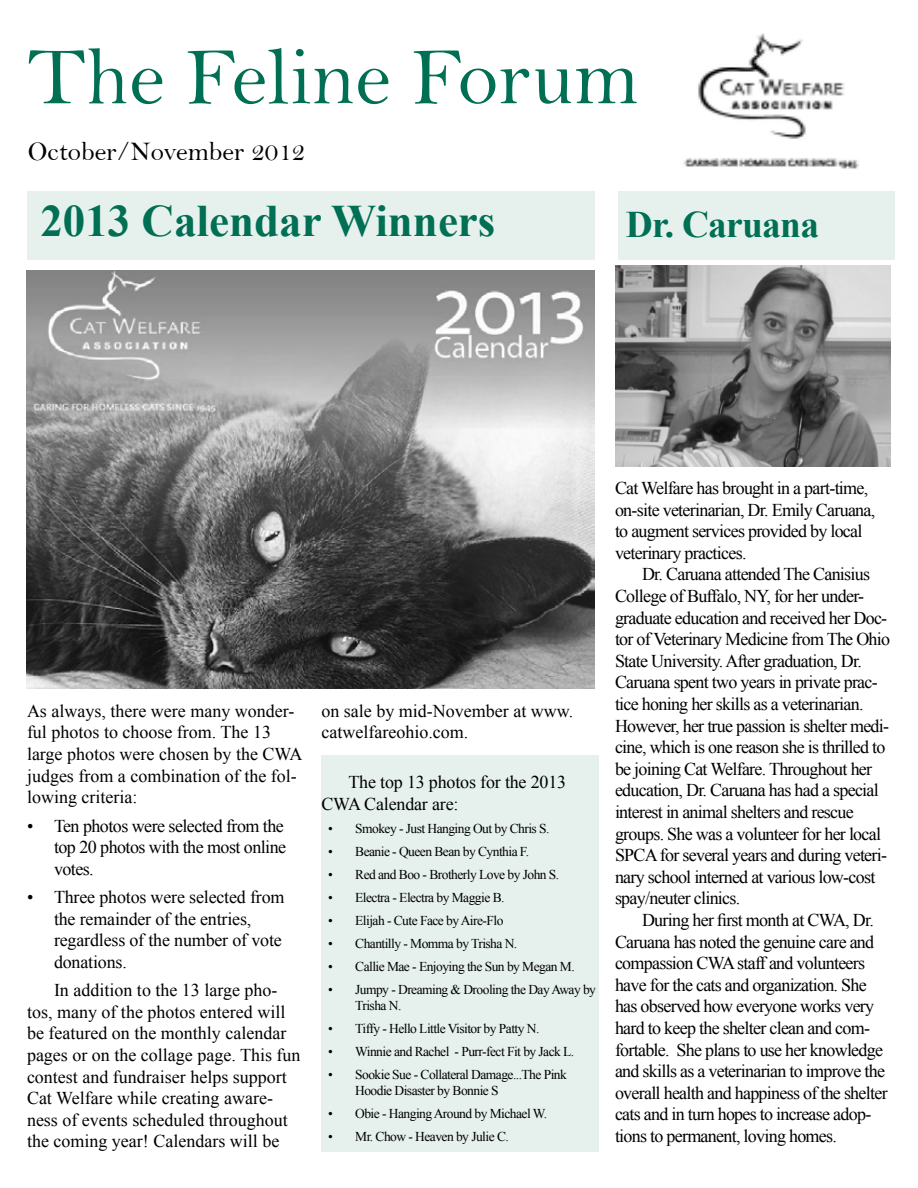
<style>
.page{position:relative;width:918px;height:1188px;background:#fff}
.page>*{position:absolute;margin:0;border:0;box-sizing:border-box;transform-origin:0 0}
.t1{font:82.5px "Bell";color:#006f53}
.t2{font:700 45px "Times New Roman";color:#006f53}
.t3{font:700 37.5px "Times New Roman";letter-spacing:-.02em;color:#006f53}
.t4{font:27px "Bell";color:#000}
.t5{font:18px/21.6px "Times New Roman";letter-spacing:-.04em;color:#000}
.t6{font:18px/21.6px "Times New Roman";color:#000}
.t7{font:18px/21.6px "Times New Roman";letter-spacing:-.01em;color:#000}
.t8{font:13.5px/16.2px "Times New Roman";letter-spacing:-.04em;color:#000}
</style>
<div class="page">
<img style="left:683px;top:33px;width:176px;height:136px">
<div style="left:618px;top:191px;width:276px;height:69px;background:#e6f1ee"></div>
<div style="left:321px;top:756px;width:277px;height:396px;background:#e6f1ee"></div>
<div style="left:27px;top:191px;width:568px;height:69px;background:#e6f1ee"></div>
<img style="left:26px;top:271px;width:568px;height:417px">
<img style="left:615px;top:266px;width:275px;height:201px">
<h1 class="t1" style="left:27px;top:28px;width:613px">The Feline Forum</h1>
<h3 class="t4" style="left:28px;top:135px;width:279px">October/November 2012</h3>
<h2 class="t2" style="left:40px;top:190px;width:457px">2013 Calendar Winners</h2>
<h3 class="t3" style="left:626px;top:198px;width:195px">Dr. Caruana</h3>
<p class="t6" style="left:27px;top:700px;width:277px">As always, there were many wonder&shy;ful photos to choose from. The 13 large photos were chosen by the CWA judges from a combination of the fol&shy;lowing criteria:</p>
<p class="t5" style="left:54px;top:814px;width:234px;text-indent:-27px">• Ten photos were selected from the top 20 photos with the most online votes.</p>
<p class="t7" style="left:54px;top:886px;width:232px;text-indent:-27px">• Three photos were selected from the remainder of the entries, regardless of the number of vote donations.</p>
<p class="t6" style="left:27px;top:979px;width:275px;text-indent:27px">In addition to the 13 large pho&shy;tos, many of the photos entered will be featured on the monthly calendar pages or on the collage page. This fun contest and fundraiser helps support Cat Welfare while creating aware&shy;ness of events scheduled throughout the coming year! Calendars will be</p>
<p class="t6" style="left:321px;top:700px;width:253px">on sale by mid-November at www. catwelfareohio.com.</p>
<p class="t7" style="left:321px;top:771px;width:246px;text-indent:27px">The top 13 photos for the 2013<br>CWA Calendar are:</p>
<p class="t8" style="left:328px;top:820px;width:223px">• Smokey - Just Hanging Out by Chris S.</p>
<p class="t8" style="left:328px;top:843px;width:202px">• Beanie - Queen Bean by Cynthia F.</p>
<p class="t8" style="left:328px;top:866px;width:233px">• Red and Boo - Brotherly Love by John S.</p>
<p class="t8" style="left:328px;top:889px;width:178px">• Electra - Electra by Maggie B.</p>
<p class="t8" style="left:328px;top:912px;width:177px">• Elijah - Cute Face by Aire-Flo</p>
<p class="t8" style="left:328px;top:935px;width:191px">• Chantilly - Momma by Trisha N.</p>
<p class="t8" style="left:328px;top:958px;width:248px">• Callie Mae - Enjoying the Sun by Megan M.</p>
<p class="t8" style="left:355px;top:981px;width:242px;text-indent:-27px">• Jumpy - Dreaming &amp; Drooling the Day Away by<br>Trisha N.</p>
<p class="t8" style="left:328px;top:1020px;width:213px">• Tiffy - Hello Little Visitor by Patty N.</p>
<p class="t8" style="left:328px;top:1043px;width:248px">• Winnie and Rachel - Purr-fect Fit by Jack L.</p>
<p class="t8" style="left:355px;top:1066px;width:213px;text-indent:-27px">• Sookie Sue - Collateral Damage...The Pink<br>Hoodie Disaster by Bonnie S</p>
<p class="t8" style="left:328px;top:1105px;width:220px">• Obie - Hanging Around by Michael W.</p>
<p class="t8" style="left:328px;top:1128px;width:182px">• Mr. Chow - Heaven by Julie C.</p>
<p class="t5" style="left:615px;top:477px;width:262px">Cat Welfare has brought in a part-time, on-site veterinarian, Dr. Emily Caruana, to augment services provided by local veterinary practices.</p>
<p class="t5" style="left:615px;top:563px;width:277px;text-indent:27px">Dr. Caruana attended The Canisius College of Buffalo, NY, for her under&shy;graduate education and received her Doc&shy;tor of Veterinary Medicine from The Ohio State University. After graduation, Dr.<br>Caruana spent two years in private prac&shy;tice honing her skills as a veterinarian.<br>However, her true passion is shelter medi&shy;cine, which is one reason she is thrilled to be joining Cat Welfare. Throughout her education, Dr. Caruana has had a special interest in animal shelters and rescue groups. She was a volunteer for her local SPCA for several years and during veteri&shy;nary school interned at various low-cost spay/neuter clinics.</p>
<p class="t5" style="left:615px;top:909px;width:274px;text-indent:27px">During her first month at CWA, Dr.<br>Caruana has noted the genuine care and compassion CWA staff and volunteers have for the cats and organization. She has observed how everyone works very hard to keep the shelter clean and com&shy;fortable. She plans to use her knowledge and skills as a veterinarian to improve the overall health and happiness of the shelter cats and in turn hopes to increase adop&shy;tions to permanent, loving homes.</p>
</div>
